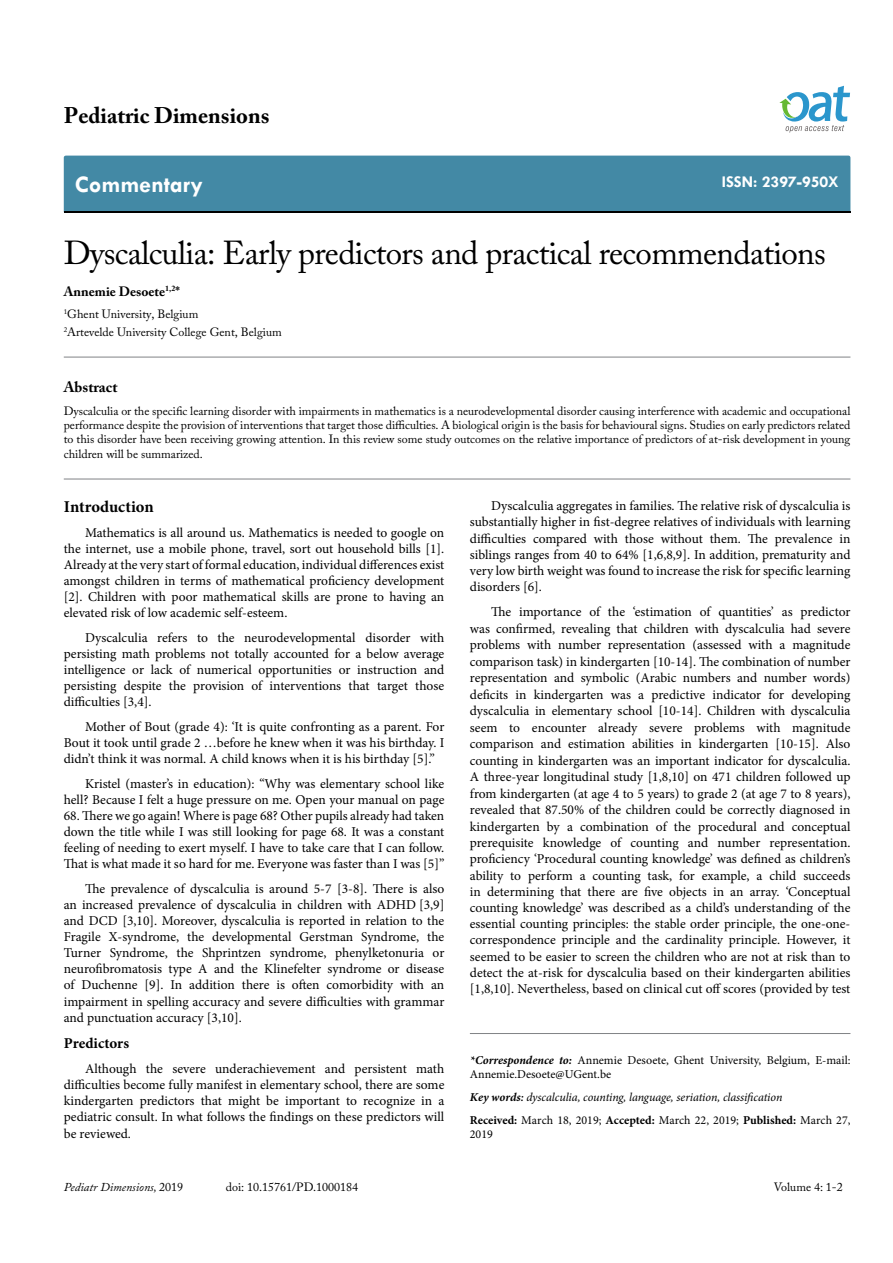
<style>
.page{position:relative;width:893px;height:1263px;background:#fff}
.page>*{position:absolute;margin:0;border:0;box-sizing:border-box;transform-origin:0 0}
.t1{font:33px "Adobe Caslon Pro";letter-spacing:-.02em;color:#000}
.t2{font:700 24px "Tw Cen";color:#fff}
.t3{font:700 22.5px "Adobe Caslon Pro";color:#000}
.t4{font:700 16.5px "Tw Cen";color:#fff}
.t5{font:700 16.5px "Minion Pro";letter-spacing:-.005em;color:#000}
.t6{font:700 15px "Minion Pro";color:#000}
.t7{font:700 15px "Adobe Caslon Pro";color:#000}
.t8{font:13.5px/16px "Minion Pro";color:#000;text-align:justify}
.t9{font:700 13.5px "Adobe Caslon Pro";color:#000}
.t10{font:12px/14.4px "Adobe Caslon Pro";color:#000}
.t11{font:italic 12px/23px "Minion Pro";letter-spacing:-.01em;color:#000}
.t12{font:12px/14.4px "Minion Pro";color:#000}
.t13{font:italic 12px "Adobe Caslon Pro";color:#000}
.s1{font-weight:700;font-style:italic}
.s2{font-weight:700}
.s3{font-weight:600}
.s4{font-weight:700;font-style:normal}
.s5{font-style:normal}
</style>
<div class="page">
<div style="left:64px;top:156px;width:786px;height:56px;background:#4389a5"></div>
<svg style="left:779px;top:86px;width:71px;height:47px"></svg>
<hr style="left:64px;top:357px;width:786px;height:1px;background:#808285">
<hr style="left:64px;top:479px;width:786px;height:1px;background:#808285">
<hr style="left:470px;top:1033px;width:380px;height:1px;background:#808285">
<h3 class="t3" style="left:64px;top:102px;width:207px">Pediatric Dimensions</h3>
<h2 class="t2" style="left:75px;top:170px;width:130px">Commentary</h2>
<p class="t4" style="left:722px;top:172px;width:119px">ISSN: 2397-950X</p>
<h1 class="t1" style="left:64px;top:233px;width:764px">Dyscalculia: Early predictors and practical recommendations</h1>
<p class="t9" style="left:64px;top:283px;width:117px">Annemie Desoete<sup>1,2</sup>*</p>
<p class="t10" style="left:64px;top:305px;width:220px;line-height:18px"><sup>1</sup>Ghent University, Belgium<br><sup>2</sup>Artevelde University College Gent, Belgium</p>
<p class="t7" style="left:64px;top:378px;width:55px">Abstract</p>
<p class="t10" style="left:64px;top:403px;width:788px;text-align:justify">Dyscalculia or the specific learning disorder with impairments in mathematics is a neurodevelopmental disorder causing interference with academic and occupational performance despite the provision of interventions that target those difficulties. A biological origin is the basis for behavioural signs. Studies on early predictors related to this disorder have been receiving growing attention. In this review some study outcomes on the relative importance of predictors of at-risk development in young children will be summarized.</p>
<p class="t5" style="left:64px;top:495px;width:91px">Introduction</p>
<p class="t8" style="left:64px;top:525px;width:382px;text-indent:21px">Mathematics is all around us. Mathematics is needed to google on the internet, use a mobile phone, travel, sort out household bills [1].<br>Already at the very start of formal education, individual differences exist amongst children in terms of mathematical proficiency development [2]. Children with poor mathematical skills are prone to having an elevated risk of low academic self-esteem.</p>
<p class="t8" style="left:64px;top:630px;width:382px;text-indent:21px">Dyscalculia refers to the neurodevelopmental disorder with persisting math problems not totally accounted for a below average intelligence or lack of numerical opportunities or instruction and persisting despite the provision of interventions that target those difficulties [3,4].</p>
<p class="t8" style="left:64px;top:719px;width:382px;text-indent:21px">Mother of Bout (grade 4): ‘It is quite confronting as a parent. For Bout it took until grade 2 …before he knew when it was his birthday. I didn’t think it was normal. A child knows when it is his birthday [5].”</p>
<p class="t8" style="left:64px;top:775px;width:382px;text-align:right">Kristel (master’s in education): “Why was elementary school like hell? Because I felt a huge pressure on me. Open your manual on page</p>
<p class="t8" style="left:64px;top:808px;width:382px">68. There we go again! Where is page 68? Other pupils already had taken down the title while I was still looking for page 68. It was a constant feeling of needing to exert myself. I have to take care that I can follow.<br>That is what made it so hard for me. Everyone was faster than I was [5]”</p>
<p class="t8" style="left:64px;top:880px;width:382px;text-indent:21px">The prevalence of dyscalculia is around 5-7 [3-8]. There is also an increased prevalence of dyscalculia in children with ADHD [3,9] and DCD [3,10]. Moreover, dyscalculia is reported in relation to the Fragile X-syndrome, the developmental Gerstman Syndrome, the Turner Syndrome, the Shprintzen syndrome, phenylketonuria or neurofibromatosis type A and the Klinefelter syndrome or disease of Duchenne [9]. In addition there is often comorbidity with an impairment in spelling accuracy and severe difficulties with grammar and punctuation accuracy [3,10].</p>
<p class="t6" style="left:64px;top:1033px;width:67px">Predictors</p>
<p class="t8" style="left:64px;top:1060px;width:382px;text-indent:21px">Although the severe underachievement and persistent math difficulties become fully manifest in elementary school, there are some kindergarten predictors that might be important to recognize in a pediatric consult. In what follows the findings on these predictors will be reviewed.</p>
<p class="t8" style="left:470px;top:498px;width:382px;text-indent:21px">Dyscalculia aggregates in families. The relative risk of dyscalculia is substantially higher in fist-degree relatives of individuals with learning difficulties compared with those without them. The prevalence in siblings ranges from 40 to 64% [1,6,8,9]. In addition, prematurity and very low birth weight was found to increase the risk for specific learning disorders [6].</p>
<p class="t8" style="left:470px;top:604px;width:382px;text-indent:21px">The importance of the ‘estimation of quantities’ as predictor was confirmed, revealing that children with dyscalculia had severe problems with number representation (assessed with a magnitude comparison task) in kindergarten [10-14]. The combination of number representation and symbolic (Arabic numbers and number words) deficits in kindergarten was a predictive indicator for developing dyscalculia in elementary school [10-14]. Children with dyscalculia seem to encounter already severe problems with magnitude comparison and estimation abilities in kindergarten [10-15]. Also counting in kindergarten was an important indicator for dyscalculia.<br>A three-year longitudinal study [1,8,10] on 471 children followed up from kindergarten (at age 4 to 5 years) to grade 2 (at age 7 to 8 years), revealed that 87.50% of the children could be correctly diagnosed in kindergarten by a combination of the procedural and conceptual prerequisite knowledge of counting and number representation. proficiency ‘Procedural counting knowledge’ was defined as children’s ability to perform a counting task, for example, a child succeeds in determining that there are five objects in an array. ‘Conceptual counting knowledge’ was described as a child’s understanding of the essential counting principles: the stable order principle, the one-one&shy;correspondence principle and the cardinality principle. However, it seemed to be easier to screen the children who are not at risk than to detect the at-risk for dyscalculia based on their kindergarten abilities [1,8,10]. Nevertheless, based on clinical cut off scores (provided by test</p>
<p class="t12" style="left:470px;top:1052px;width:382px"><span class="s1">*Correspondence to:</span> Annemie Desoete, Ghent University, Belgium, E-mail:<br>Annemie.Desoete@UGent.be</p>
<p class="t11" style="left:470px;top:1085px;width:382px"><span class="s2">Key words</span><span class="s3">:</span> dyscalculia, counting, language, seriation, classification<br><span class="s4">Received:</span> <span class="s5">March 18, 2019;</span> <span class="s4">Accepted:</span> <span class="s5">March 22, 2019;</span> <span class="s4">Published:</span> <span class="s5">March 27,</span></p>
<p class="t12" style="left:470px;top:1127px;width:25px">2019</p>
<p class="t13" style="left:64px;top:1180px;width:121px">Pediatr Dimensions, <span class="s5">2019</span></p>
<p class="t10" style="left:226px;top:1180px;width:134px">doi: 10.15761/PD.1000184</p>
<p class="t10" style="left:774px;top:1180px;width:71px">Volume 4: 1-2</p>
</div>
